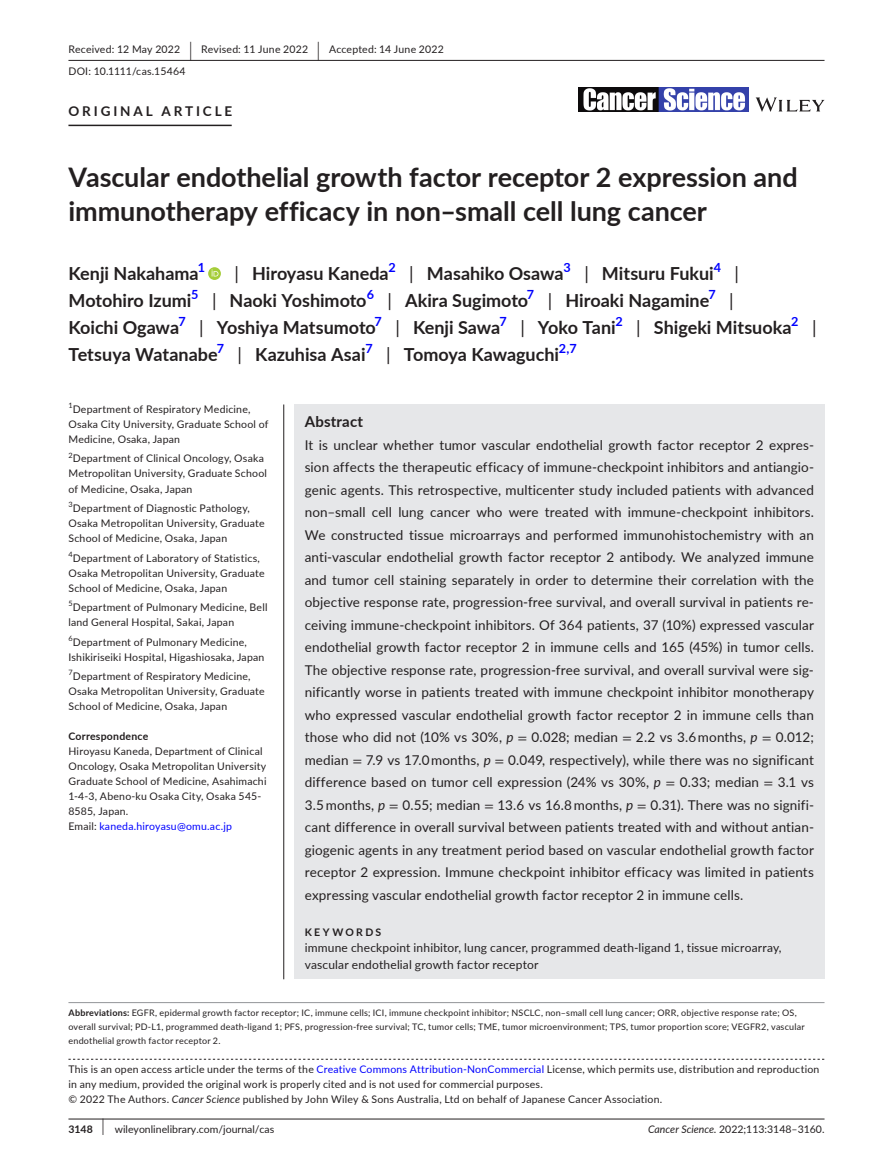
<style>
.page{position:relative;width:893px;height:1174px;background:#fff}
.page>*{position:absolute;margin:0;border:0;box-sizing:border-box;transform-origin:0 0}
.t1{font:700 27px/34.5px "Lato";color:#231f20}
.t2{font:700 18px "Lato";color:#231f20}
.t3{font:18px "Lato";color:#231f20}
.t4{font:700 15px "Lato";letter-spacing:.015em;color:#231f20}
.t5{font:13.5px/22.5px "Lato";letter-spacing:.01em;color:#231f20;text-align:justify}
.t6{font:700 13.5px "Lato";letter-spacing:.215em;color:#231f20}
.t7{font:700 12.6px "Lato";color:#00f}
.t8{font:12px/16.5px "Lato";letter-spacing:.015em;color:#231f20}
.t9{font:10.5px/15px "Lato";letter-spacing:.02em;color:#231f20}
.t10{font:10.5px "Lato";color:#231f20}
.t11{font:700 10.5px "Lato";letter-spacing:.02em;color:#231f20}
.t12{font:700 10.5px "Lato";letter-spacing:.22em;color:#231f20}
.t13{font:9px/13.5px "Lato";letter-spacing:.025em;color:#231f20}
.s1{font-size:19.65px}
.s2{font-weight:400}
.s3{color:#00f}
.s4{font-style:italic}
.s5{font-family:"STIX"}
.s6{font-weight:700}
.s7{font-size:17.4px}
</style>
<div class="page">
<hr style="left:68px;top:1118px;width:756px;height:1px;background:#231f20">
<svg style="left:756px;top:97px;width:68px;height:15px"></svg>
<img style="left:578px;top:88px;width:170px;height:24px">
<hr style="left:68px;top:60px;width:756px;height:1px;background:#231f20">
<hr style="left:68px;top:125px;width:164px;height:1px;background:#231f20">
<svg style="left:208px;top:267px;width:13px;height:13px"></svg>
<svg style="left:212px;top:269px;width:6px;height:7px"></svg>
<svg style="left:68px;top:1058px;width:756px;height:1px"></svg>
<hr style="left:68px;top:1002px;width:756px;height:1px;background:#939598">
<div style="left:294px;top:404px;width:530px;height:575px;background:#e6e7e9"></div>
<hr style="left:283px;top:404px;width:1px;height:575px;background:#231f20">
<p class="t9" style="left:68px;top:38px;width:377px;line-height:21.8px">Received: 12 May 2022 <span class="s1">|</span> Revised: 11 June 2022 <span class="s1">|</span> Accepted: 14 June 2022<br>DOI: 10.1111/cas.15464</p>
<p class="t6" style="left:68px;top:101px;width:165px">ORIGINAL ARTICLE</p>
<h1 class="t1" style="left:68px;top:159px;width:731px">Vascular endothelial growth factor receptor 2 expression and immunotherapy efficacy in non–small cell lung cancer</h1>
<h2 class="t2" style="left:68px;top:260px;width:132px">Kenji Nakahama</h2>
<p class="t7" style="left:198px;top:258px;width:9px">1</p>
<h2 class="t2" style="left:234px;top:260px;width:156px"><span class="s2">|</span> Hiroyasu Kaneda</h2>
<p class="t7" style="left:388px;top:258px;width:9px">2</p>
<h2 class="t2" style="left:409px;top:260px;width:156px"><span class="s2">|</span> Masahiko Osawa</h2>
<p class="t7" style="left:563px;top:258px;width:9px">3</p>
<h2 class="t2" style="left:584px;top:260px;width:131px"><span class="s2">|</span> Mitsuru Fukui</h2>
<p class="t7" style="left:714px;top:258px;width:9px">4</p>
<h2 class="t3" style="left:735px;top:260px;width:6px">|</h2>
<h2 class="t2" style="left:68px;top:287px;width:124px">Motohiro Izumi</h2>
<p class="t7" style="left:191px;top:285px;width:9px">5</p>
<h2 class="t2" style="left:212px;top:287px;width:156px"><span class="s2">|</span> Naoki Yoshimoto</h2>
<p class="t7" style="left:367px;top:285px;width:9px">6</p>
<h2 class="t2" style="left:388px;top:287px;width:142px"><span class="s2">|</span> Akira Sugimoto</h2>
<p class="t7" style="left:527px;top:285px;width:9px">7</p>
<h2 class="t2" style="left:548px;top:287px;width:163px"><span class="s2">|</span> Hiroaki Nagamine</h2>
<p class="t7" style="left:708px;top:285px;width:9px">7</p>
<h2 class="t3" style="left:729px;top:287px;width:6px">|</h2>
<h2 class="t2" style="left:68px;top:314px;width:112px">Koichi Ogawa</h2>
<p class="t7" style="left:178px;top:312px;width:9px">7</p>
<h2 class="t2" style="left:199px;top:314px;width:178px"><span class="s2">|</span> Yoshiya Matsumoto</h2>
<p class="t7" style="left:375px;top:312px;width:9px">7</p>
<h2 class="t2" style="left:395px;top:314px;width:106px"><span class="s2">|</span> Kenji Sawa</h2>
<p class="t7" style="left:500px;top:312px;width:9px">7</p>
<h2 class="t2" style="left:520px;top:314px;width:97px"><span class="s2">|</span> Yoko Tani</h2>
<p class="t7" style="left:615px;top:312px;width:9px">2</p>
<h2 class="t2" style="left:636px;top:314px;width:157px"><span class="s2">|</span> Shigeki Mitsuoka</h2>
<p class="t7" style="left:791px;top:312px;width:9px">2</p>
<h2 class="t3" style="left:812px;top:314px;width:6px">|</h2>
<h2 class="t2" style="left:68px;top:341px;width:151px">Tetsuya Watanabe</h2>
<p class="t7" style="left:217px;top:339px;width:9px">7</p>
<h2 class="t2" style="left:238px;top:341px;width:129px"><span class="s2">|</span> Kazuhisa Asai</h2>
<p class="t7" style="left:365px;top:339px;width:9px">7</p>
<h2 class="t2" style="left:386px;top:341px;width:174px"><span class="s2">|</span> Tomoya Kawaguchi</h2>
<p class="t7" style="left:559px;top:339px;width:19px">2,7</p>
<p class="t9" style="left:68px;top:401px;width:201px"><sup>1</sup>Department of Respiratory Medicine,<br>Osaka City University, Graduate School of<br>Medicine, Osaka, Japan</p>
<p class="t9" style="left:68px;top:451px;width:200px"><sup>2</sup>Department of Clinical Oncology, Osaka<br>Metropolitan University, Graduate School of Medicine, Osaka, Japan</p>
<p class="t9" style="left:68px;top:500px;width:198px"><sup>3</sup>Department of Diagnostic Pathology,<br>Osaka Metropolitan University, Graduate<br>School of Medicine, Osaka, Japan</p>
<p class="t9" style="left:68px;top:550px;width:198px"><sup>4</sup>Department of Laboratory of Statistics,<br>Osaka Metropolitan University, Graduate<br>School of Medicine, Osaka, Japan</p>
<p class="t9" style="left:68px;top:599px;width:201px"><sup>5</sup>Department of Pulmonary Medicine, Bell land General Hospital, Sakai, Japan</p>
<p class="t9" style="left:68px;top:634px;width:197px"><sup>6</sup>Department of Pulmonary Medicine,<br>Ishikiriseiki Hospital, Higashiosaka, Japan</p>
<p class="t9" style="left:68px;top:668px;width:198px"><sup>7</sup>Department of Respiratory Medicine,<br>Osaka Metropolitan University, Graduate<br>School of Medicine, Osaka, Japan</p>
<p class="t11" style="left:68px;top:728px;width:81px">Correspondence</p>
<p class="t9" style="left:68px;top:743px;width:200px">Hiroyasu Kaneda, Department of Clinical Oncology, Osaka Metropolitan University Graduate School of Medicine, Asahimachi 1-4-3, Abeno-ku Osaka City, Osaka 545- 8585, Japan.<br>Email: <span class="s3">kaneda.hiroyasu@omu.ac.jp</span></p>
<p class="t4" style="left:305px;top:410px;width:60px">Abstract</p>
<p class="t5" style="left:305px;top:433px;width:511px">It is unclear whether tumor vascular endothelial growth factor receptor 2 expres&shy;sion affects the therapeutic efficacy of immune-checkpoint inhibitors and antiangio&shy;genic agents. This retrospective, multicenter study included patients with advanced non–small cell lung cancer who were treated with immune-checkpoint inhibitors.<br>We constructed tissue microarrays and performed immunohistochemistry with an anti-vascular endothelial growth factor receptor 2 antibody. We analyzed immune and tumor cell staining separately in order to determine their correlation with the objective response rate, progression-free survival, and overall survival in patients re&shy;ceiving immune-checkpoint inhibitors. Of 364 patients, 37 (10%) expressed vascular endothelial growth factor receptor 2 in immune cells and 165 (45%) in tumor cells.<br>The objective response rate, progression-free survival, and overall survival were sig&shy;nificantly worse in patients treated with immune checkpoint inhibitor monotherapy who expressed vascular endothelial growth factor receptor 2 in immune cells than those who did not (10% vs 30%, <span class="s4">p</span> <span class="s5">=</span> 0.028; median <span class="s5">=</span> 2.2 vs 3.6 months, <span class="s4">p</span> <span class="s5">=</span> 0.012; median <span class="s5">=</span> 7.9 vs 17.0 months, <span class="s4">p</span> <span class="s5">=</span> 0.049, respectively), while there was no significant difference based on tumor cell expression (24% vs 30%, <span class="s4">p</span> <span class="s5">=</span> 0.33; median <span class="s5">=</span> 3.1 vs 3.5 months, <span class="s4">p</span> <span class="s5">=</span> 0.55; median <span class="s5">=</span> 13.6 vs 16.8 months, <span class="s4">p</span> <span class="s5">=</span> 0.31). There was no signifi&shy;cant difference in overall survival between patients treated with and without antian&shy;giogenic agents in any treatment period based on vascular endothelial growth factor receptor 2 expression. Immune checkpoint inhibitor efficacy was limited in patients expressing vascular endothelial growth factor receptor 2 in immune cells.</p>
<p class="t12" style="left:305px;top:924px;width:78px">KEYWORDS</p>
<p class="t8" style="left:305px;top:939px;width:478px">immune checkpoint inhibitor, lung cancer, programmed death-ligand 1, tissue microarray, vascular endothelial growth factor receptor</p>
<p class="t13" style="left:68px;top:1006px;width:738px"><span class="s6">Abbreviations:</span> EGFR, epidermal growth factor receptor; IC, immune cells; ICI, immune checkpoint inhibitor; NSCLC, non–small cell lung cancer; ORR, objective response rate; OS, overall survival; PD-L1, programmed death-ligand 1; PFS, progression-free survival; TC, tumor cells; TME, tumor microenvironment; TPS, tumor proportion score; VEGFR2, vascular endothelial growth factor receptor 2.</p>
<p class="t9" style="left:68px;top:1061px;width:752px">This is an open access article under the terms of the <span class="s3">Creative Commons Attribution-NonCommercial</span> License, which permits use, distribution and reproduction in any medium, provided the original work is properly cited and is not used for commercial purposes.<br>© 2022 The Authors. <span class="s4">Cancer Science</span> published by John Wiley &amp; Sons Australia, Ltd on behalf of Japanese Cancer Association.</p>
<p class="t10" style="left:68px;top:1121px;width:207px"><span class="s6">3148</span> <span class="s7">|</span> wileyonlinelibrary.com/journal/cas</p>
<p class="t10" style="left:648px;top:1121px;width:178px"><span class="s4">Cancer Science.</span> 2022;113:3148–3160.</p>
</div>
